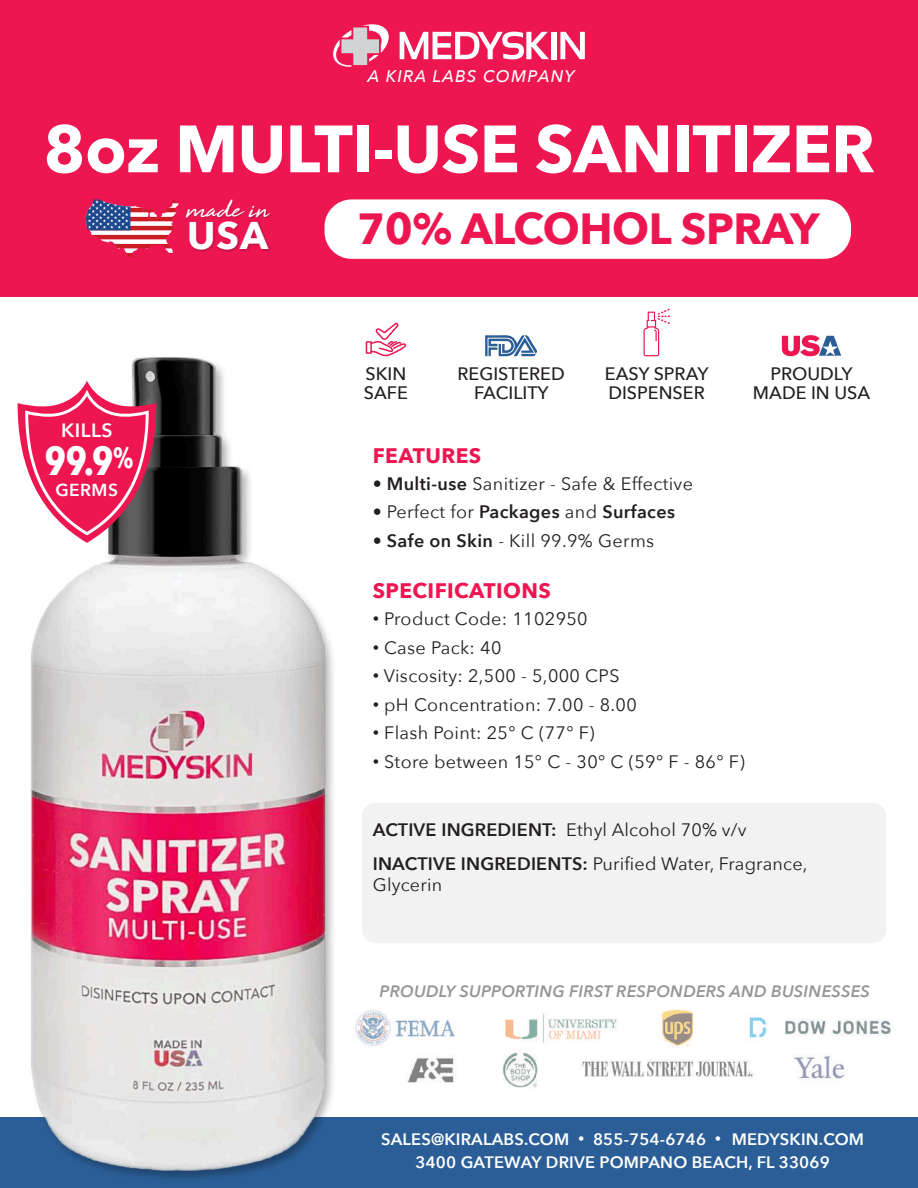
<style>
.page{position:relative;width:918px;height:1188px;background:#fff}
.page>*{position:absolute;margin:0;border:0;box-sizing:border-box;transform-origin:0 0}
.t1{font:700 66px "Avenir Next";letter-spacing:-.01em;color:#fff}
.t2{font:700 43.5px "Avenir Next";letter-spacing:-.01em;color:#ed1651}
.t3{font:700 40.5px "Avenir Next Condensed";color:#fff}
.t4{font:700 38.4px "Avenir Next";color:#fff}
.t5{font:33px "High Tide";color:#fff}
.t6{font:700 21px "Avenir Next";letter-spacing:.02em;color:#ed1651}
.t7{font:600 19.35px "Avenir Next";letter-spacing:.025em;color:#fff}
.t8{font:18px/34.5px "Avenir Next";letter-spacing:.02em;color:#231f20}
.t9{font:500 18px/18.8px "Avenir Next";color:#231f20;text-align:center}
.t10{font:600 18px "Avenir Next";letter-spacing:.02em;color:#231f20}
.t11{font:600 17.4px "Avenir Next";letter-spacing:.025em;color:#fff}
.t12{font:italic 500 16.8px "Avenir Next";letter-spacing:.075em;color:#fff}
.t13{font:600 16.5px/22.5px "Avenir Next";letter-spacing:.01em;color:#fff;text-align:center}
.t14{font:italic 600 16.5px "Avenir Next";letter-spacing:.01em;color:#949698}
.s1{font-weight:600}
.s2{font-weight:400}
.s3{font-family:"Arial"}
.s4{font-family:"Arial";font-weight:400;font-size:18px}
</style>
<div class="page">
<div style="left:0;top:0;width:918px;height:297px;background:#ed1651"></div>
<div style="left:0;top:1117px;width:918px;height:70px;background:#2b5e97"></div>
<img style="left:23px;top:341px;width:345px;height:847px">
<svg style="left:86px;top:199px;width:93px;height:58px"></svg>
<img style="left:186px;top:200px;width:85px;height:15px">
<img style="left:185px;top:215px;width:86px;height:37px">
<div style="left:362px;top:803px;width:524px;height:140px;background:#f2f2f3;border-radius:14px"></div>
<svg style="left:400px;top:32px;width:149px;height:27px"></svg>
<div style="left:551px;top:32px;width:5px;height:27px;background:#fff"></div>
<svg style="left:560px;top:32px;width:25px;height:27px"></svg>
<svg style="left:333px;top:24px;width:56px;height:43px"></svg>
<div style="left:325px;top:199px;width:526px;height:60px;background:#fff;border-radius:27px"></div>
<svg style="left:782px;top:335px;width:59px;height:21px"></svg>
<svg style="left:485px;top:335px;width:52px;height:21px"></svg>
<img style="left:354px;top:1008px;width:537px;height:83px">
<svg style="left:644px;top:309px;width:26px;height:47px"></svg>
<div style="left:366px;top:341px;width:6px;height:13px;border:2px solid #ed1651"></div>
<svg style="left:369px;top:322px;width:38px;height:35px"></svg>
<svg style="left:18px;top:381px;width:138px;height:162px"></svg>
<p class="t12" style="left:368px;top:62px;width:208px">A KIRA LABS COMPANY</p>
<h1 class="t1" style="left:43px;top:92px;width:833px">8oz MULTI-USE SANITIZER</h1>
<h3 class="t5" style="left:186px;top:186px;width:84px">made in</h3>
<h3 class="t4" style="left:187px;top:203px;width:83px">USA</h3>
<p class="t7" style="left:61px;top:414px;width:53px">KILLS</p>
<h3 class="t3" style="left:45px;top:436px;width:90px">99.9<sup>%</sup></h3>
<p class="t11" style="left:55px;top:475px;width:64px">GERMS</p>
<h2 class="t2" style="left:357px;top:191px;width:464px">70% ALCOHOL SPRAY</h2>
<p class="t9" style="left:364px;top:364px;width:46px;text-align:left">SKIN<br>SAFE</p>
<p class="t9" style="left:457px;top:364px;width:109px">REGISTERED<br>FACILITY</p>
<p class="t9" style="left:753px;top:364px;width:119px">PROUDLY<br>MADE IN USA</p>
<p class="t9" style="left:605px;top:364px;width:105px;text-align:left">EASY SPRAY<br>DISPENSER</p>
<p class="t6" style="left:373px;top:438px;width:110px">FEATURES</p>
<p class="t8" style="left:373px;top:465px;width:322px">• <span class="s1">Multi-use</span> Sanitizer - Safe &amp; Effective</p>
<p class="t10" style="left:373px;top:496px;width:304px"><span class="s2">• Perfect for</span> Packages <span class="s2">and</span> Surfaces</p>
<p class="t8" style="left:373px;top:522px;width:283px">• <span class="s1">Safe on Skin</span> - Kill 99.9% Germs</p>
<p class="t6" style="left:373px;top:572px;width:180px">SPECIFICATIONS</p>
<p class="t8" style="left:373px;top:601px;width:217px"><span class="s3">•</span> Product Code: 1102950</p>
<p class="t8" style="left:373px;top:629px;width:130px"><span class="s3">•</span> Case Pack: 40</p>
<p class="t8" style="left:373px;top:658px;width:248px"><span class="s3">•</span> Viscosity: 2,500 - 5,000 CPS</p>
<p class="t8" style="left:373px;top:686px;width:266px"><span class="s3">•</span> pH Concentration: 7.00 - 8.00</p>
<p class="t8" style="left:373px;top:715px;width:224px"><span class="s3">•</span> Flash Point: 25° C (77° F)</p>
<p class="t8" style="left:373px;top:743px;width:374px"><span class="s3">•</span> Store between 15° C - 30° C (59° F - 86° F)</p>
<p class="t8" style="left:373px;top:812px;width:436px"><span class="s1">ACTIVE INGREDIENT:</span> Ethyl Alcohol 70% v/v<br><span class="s1">INACTIVE INGREDIENTS:</span> Purified Water, Fragrance,</p>
<p class="t8" style="left:373px;top:867px;width:71px">Glycerin</p>
<p class="t14" style="left:380px;top:977px;width:492px">PROUDLY SUPPORTING FIRST RESPONDERS AND BUSINESSES</p>
<p class="t13" style="left:381px;top:1128px;width:485px">SALES@KIRALABS.COM <span class="s4">•</span> 855-754-6746 <span class="s4">•</span> MEDYSKIN.COM<br>3400 GATEWAY DRIVE POMPANO BEACH, FL 33069</p>
</div>
